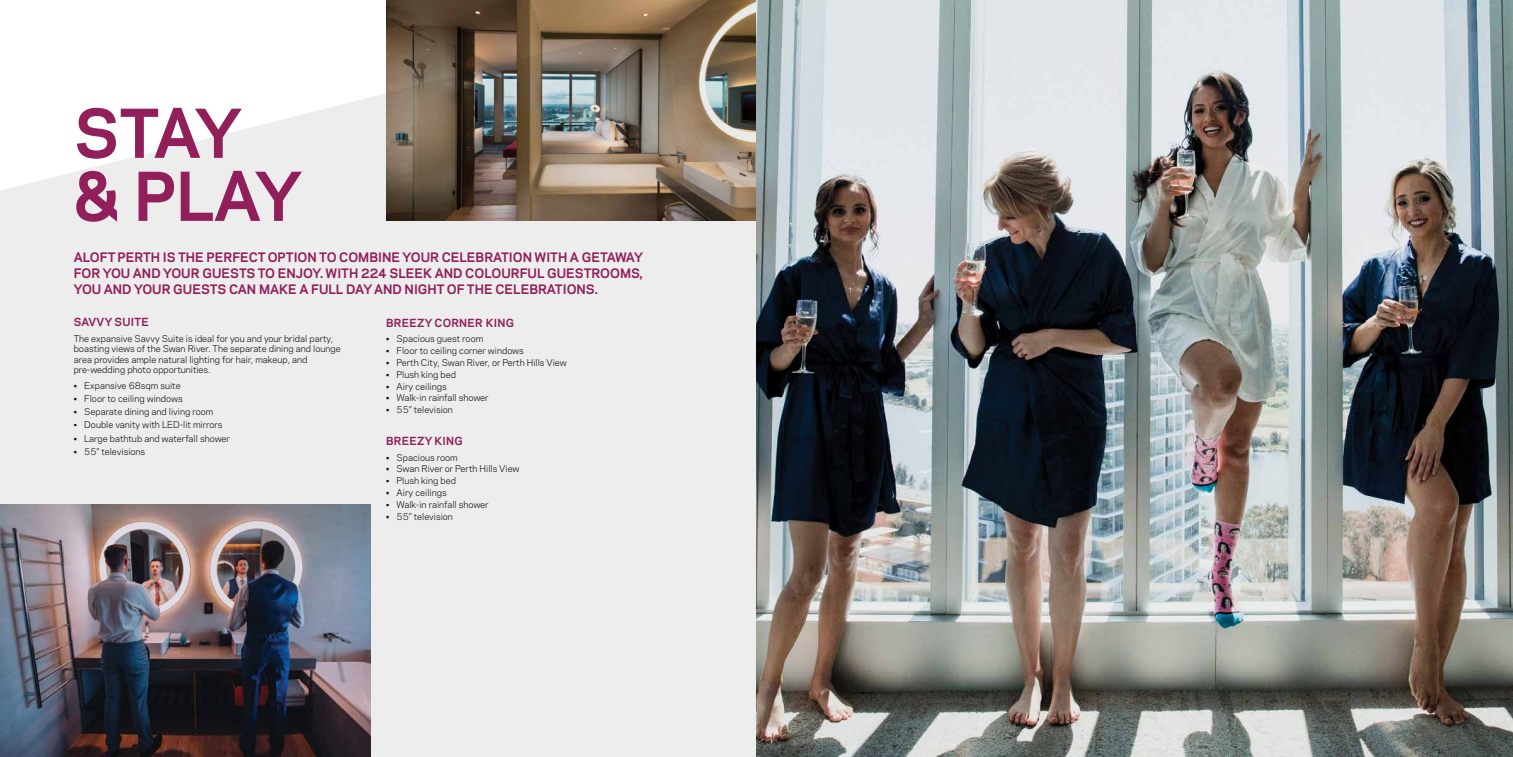
<style>
.page{position:relative;width:1513px;height:757px;background:#fff}
.page>*{position:absolute;margin:0;border:0;box-sizing:border-box;transform-origin:0 0}
.t1{font:700 63px/63px "Galaxie Polaris";letter-spacing:-.04em;color:#91205a}
.t2{font:700 12.25px/15.8px "Galaxie Polaris";color:#91205a;text-align:justify}
.t3{font:700 10.5px "Galaxie Polaris";letter-spacing:.025em;color:#91205a}
.t4{font:8.75px/10.5px "Galaxie Polaris";color:#141718}
</style>
<div class="page">
<div style="left:0;top:94px;width:756px;height:662px;background:#ededee"></div>
<img style="left:386px;top:0;width:370px;height:221px">
<img style="left:0;top:504px;width:370px;height:252px">
<img style="left:756px;top:0;width:757px;height:756px">
<h1 class="t1" style="left:74px;top:98px;width:229px">STAY &amp; PLAY</h1>
<h2 class="t2" style="left:74px;top:249px;width:571px">ALOFT PERTH IS THE PERFECT OPTION TO COMBINE YOUR CELEBRATION WITH A GETAWAY FOR YOU AND YOUR GUESTS TO ENJOY. WITH 224 SLEEK AND COLOURFUL GUESTROOMS, YOU AND YOUR GUESTS CAN MAKE A FULL DAY AND NIGHT OF THE CELEBRATIONS.</h2>
<p class="t3" style="left:74px;top:314px;width:77px">SAVVY SUITE</p>
<p class="t4" style="left:74px;top:332px;width:268px">The expansive Savvy Suite is ideal for you and your bridal party, boasting views of the Swan River. The separate dining and lounge area provides ample natural lighting for hair, makeup, and pre-wedding photo opportunities.</p>
<p class="t4" style="left:74px;top:380px;width:109px">• Expansive 68sqm suite</p>
<p class="t4" style="left:74px;top:393px;width:110px">• Floor to ceiling windows</p>
<p class="t4" style="left:74px;top:406px;width:141px">• Separate dining and living room</p>
<p class="t4" style="left:74px;top:419px;width:150px">• Double vanity with LED-lit mirrors</p>
<p class="t4" style="left:74px;top:432px;width:158px">• Large bathtub and waterfall shower</p>
<p class="t4" style="left:74px;top:445px;width:73px">• 55” televisions</p>
<p class="t3" style="left:386px;top:315px;width:129px">BREEZY CORNER KING</p>
<p class="t4" style="left:386px;top:333px;width:99px">• Spacious guest room</p>
<p class="t4" style="left:386px;top:345px;width:139px">• Floor to ceiling corner windows</p>
<p class="t4" style="left:386px;top:357px;width:182px">• Perth City, Swan River, or Perth Hills View</p>
<p class="t4" style="left:386px;top:369px;width:71px">• Plush king bed</p>
<p class="t4" style="left:386px;top:380px;width:62px">• Airy ceilings</p>
<p class="t4" style="left:386px;top:392px;width:104px">• Walk-in rainfall shower</p>
<p class="t4" style="left:386px;top:404px;width:68px">• 55” television</p>
<p class="t3" style="left:386px;top:433px;width:78px">BREEZY KING</p>
<p class="t4" style="left:386px;top:451px;width:73px">• Spacious room</p>
<p class="t4" style="left:386px;top:463px;width:135px">• Swan River or Perth Hills View</p>
<p class="t4" style="left:386px;top:475px;width:71px">• Plush king bed</p>
<p class="t4" style="left:386px;top:487px;width:62px">• Airy ceilings</p>
<p class="t4" style="left:386px;top:498px;width:104px">• Walk-in rainfall shower</p>
<p class="t4" style="left:386px;top:510px;width:68px">• 55” television</p>
</div>
